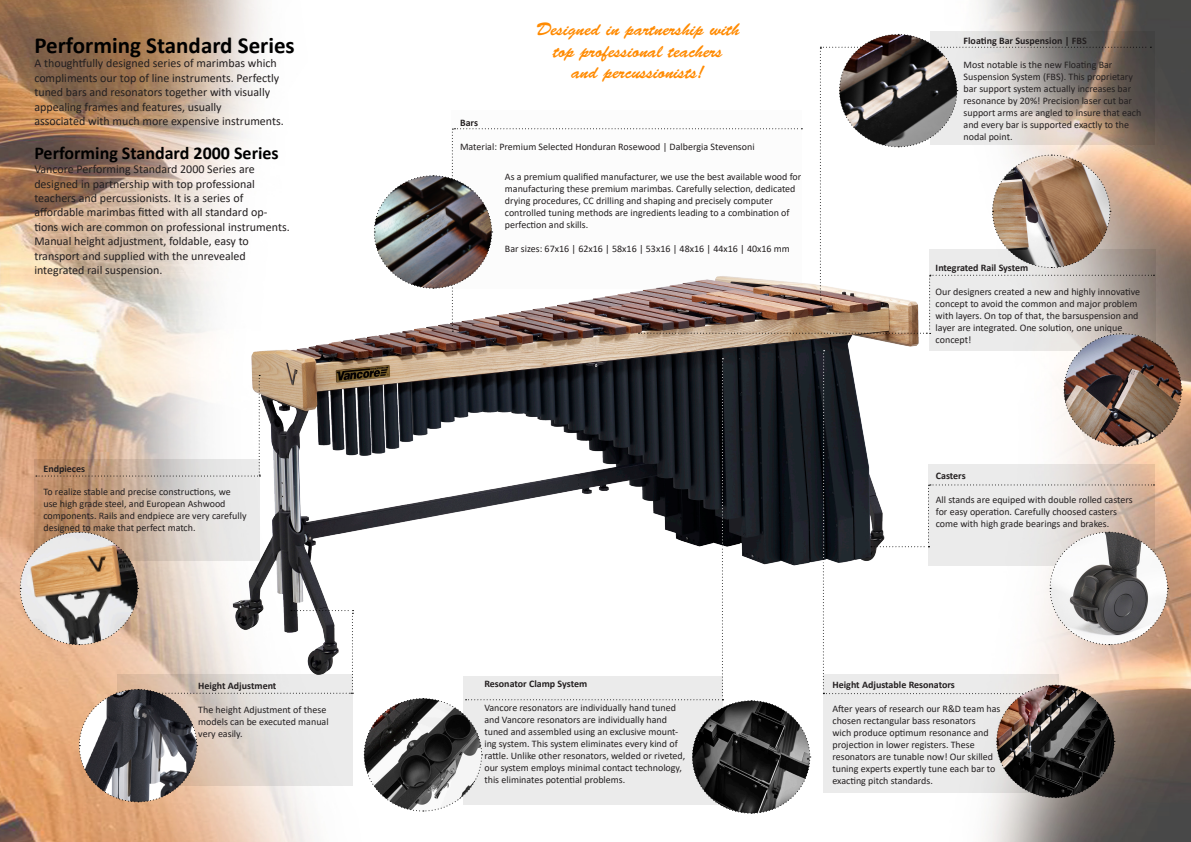
<style>
.page{position:relative;width:1191px;height:842px;background:#fff}
.page>*{position:absolute;margin:0;border:0;box-sizing:border-box;transform-origin:0 0}
.t1{font:700 23px "Calibri";color:#000}
.t2{font:18px "Brush Script Std";color:#ff8a00}
.t3{font:700 18px "Calibri";color:#000}
.t4{font:12px/14.4px "Calibri";color:#231f20}
.t5{font:10px/12px "Calibri";color:#231f20}
.t6{font:700 10px "Calibri";color:#231f20}
</style>
<div class="page">
<img style="left:0;top:0;width:1191px;height:842px">
<img style="left:114px;top:269px;width:249px;height:480px">
<svg style="left:34px;top:459px;width:226px;height:72px;background:#ceb8a7"></svg>
<svg style="left:36px;top:375px;width:224px;height:101px"></svg>
<svg style="left:19px;top:531px;width:334px;height:272px"></svg>
<img style="left:363px;top:33px;width:819px;height:781px">
<p class="t1" style="left:34px;top:29px;width:262px">Performing Standard Series</p>
<p class="t4" style="left:34px;top:56px;width:246px">A thoughtfully designed series of marimbas which compliments our top of line instruments. Perfectly tuned bars and resonators together with visually</p>
<p class="t4" style="left:34px;top:99px;width:189px">appealing frames and features, usually</p>
<p class="t4" style="left:34px;top:114px;width:251px">associated with much more expensive instruments.</p>
<p class="t3" style="left:34px;top:140px;width:246px">Performing Standard 2000 Series</p>
<p class="t4" style="left:34px;top:162px;width:222px">Vancore Performing Standard 2000 Series are</p>
<p class="t4" style="left:34px;top:176px;width:222px">designed in partnership with top professional</p>
<p class="t4" style="left:34px;top:190px;width:210px">teachers and percussionists. It is a series of</p>
<p class="t4" style="left:34px;top:205px;width:257px">affordable marimbas fitted with all standard op&shy;tions wich are common on professional instruments.<br>Manual height adjustment, foldable, easy to</p>
<p class="t4" style="left:34px;top:248px;width:213px">transport and supplied with the unrevealed</p>
<p class="t4" style="left:34px;top:262px;width:130px">integrated rail suspension.</p>
<p class="t6" style="left:43px;top:462px;width:43px">Endpieces</p>
<p class="t5" style="left:43px;top:485px;width:205px">To realize stable and precise constructions, we use high grade steel, and European Ashwood components. Rails and endpiece are very carefully designed to make that perfect match.</p>
<p class="t6" style="left:198px;top:678px;width:80px">Height Adjustment</p>
<p class="t5" style="left:198px;top:703px;width:129px">The height Adjustment of these</p>
<p class="t5" style="left:198px;top:715px;width:132px">models can be executed manual</p>
<p class="t5" style="left:198px;top:727px;width:46px">very easily.</p>
<p class="t2" style="left:536px;top:19px;width:205px">Designed in partnership with</p>
<p class="t2" style="left:553px;top:41px;width:171px">top professional teachers</p>
<p class="t2" style="left:572px;top:62px;width:134px">and percussionists!</p>
<p class="t6" style="left:460px;top:115px;width:19px">Bars</p>
<p class="t5" style="left:460px;top:140px;width:296px">Material: Premium Selected Honduran Rosewood | Dalbergia Stevensoni</p>
<p class="t5" style="left:505px;top:171px;width:298px">As a premium qualified manufacturer, we use the best available wood for manufacturing these premium marimbas. Carefully selection, dedicated drying procedures, CC drilling and shaping and precisely computer controlled tuning methods are ingredients leading to a combination of perfection and skills.</p>
<p class="t5" style="left:505px;top:243px;width:286px">Bar sizes: 67x16 | 62x16 | 58x16 | 53x16 | 48x16 | 44x16 | 40x16 mm</p>
<p class="t6" style="left:963px;top:34px;width:125px">Floating Bar Suspension | FBS</p>
<p class="t5" style="left:963px;top:58px;width:171px">Most notable is the new Floating Bar<br>Suspension System (FBS). This proprietary bar support system actually increases bar</p>
<p class="t5" style="left:963px;top:94px;width:179px">resonance by 20%! Precision laser cut bar support arms are angled to insure that each and every bar is supported exactly to the nodal point.</p>
<p class="t6" style="left:935px;top:261px;width:94px">Integrated Rail System</p>
<p class="t5" style="left:935px;top:286px;width:206px">Our designers created a new and highly innovative concept to avoid the common and major problem with layers. On top of that, the barsuspension and</p>
<p class="t5" style="left:935px;top:322px;width:188px">layer are integrated. One solution, one unique</p>
<p class="t5" style="left:935px;top:334px;width:37px">concept!</p>
<p class="t6" style="left:935px;top:469px;width:31px">Casters</p>
<p class="t5" style="left:935px;top:494px;width:198px">All stands are equiped with double rolled casters for easy operation. Carefully choosed casters</p>
<p class="t5" style="left:935px;top:518px;width:175px">come with high grade bearings and brakes.</p>
<p class="t6" style="left:484px;top:677px;width:104px">Resonator Clamp System</p>
<p class="t5" style="left:484px;top:701px;width:202px">Vancore resonators are individually hand tuned and Vancore resonators are individually hand tuned and assembled using an exclusive mount&shy;ing system. This system eliminates every kind of rattle. Unlike other resonators, welded or riveted, our system employs minimal contact technology, this eliminates potential problems.</p>
<p class="t6" style="left:832px;top:677px;width:124px">Height Adjustable Resonators</p>
<p class="t5" style="left:832px;top:702px;width:170px">After years of research our R&amp;D team has chosen rectangular bass resonators</p>
<p class="t5" style="left:832px;top:726px;width:158px">wich produce optimum resonance and</p>
<p class="t5" style="left:832px;top:738px;width:144px">projection in lower registers. These</p>
<p class="t5" style="left:832px;top:750px;width:164px">resonators are tunable now! Our skilled tuning experts expertly tune each bar to exacting pitch standards.</p>
</div>
